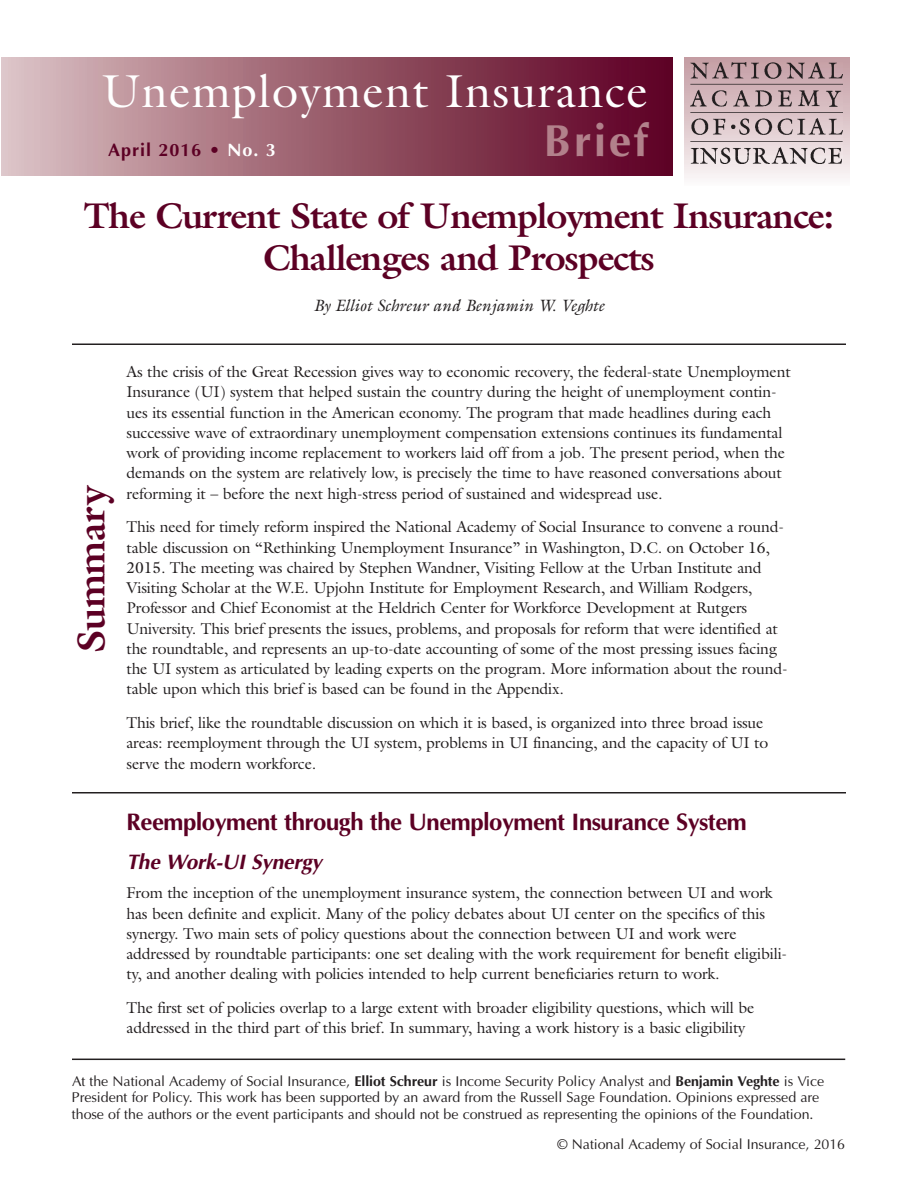
<style>
.page{position:relative;width:918px;height:1188px;background:#fff}
.page>*{position:absolute;margin:0;border:0;box-sizing:border-box;transform-origin:0 0}
.t1{font:46.5px "Galliard";letter-spacing:.03em;color:#fff}
.t2{font:700 45px "Optima";letter-spacing:.055em;color:#b2818b}
.t3{font:700 39px "Galliard";letter-spacing:-.02em;color:#5c0024}
.t4{font:700 36px/42px "Galliard";letter-spacing:-.03em;color:#5c0024;text-align:center}
.t5{font:700 24px "Optima";letter-spacing:-.02em;color:#5c0024}
.t6{font:italic 700 21px "Optima";letter-spacing:-.01em;color:#5c0024}
.t7{font:700 18px "Optima";letter-spacing:.055em;color:#5c0024}
.t8{font:italic 16.5px "Galliard";color:#231f20}
.t9{font:15.75px/20.2px "Galliard";letter-spacing:-.01em;color:#231f20}
.t10{font:14.25px/16.5px "Optima";letter-spacing:-.005em;color:#231f20}
.s1{color:#fff}
.s2{font-weight:700}
</style>
<div class="page">
<svg style="left:684px;top:58px;width:165px;height:120px"></svg>
<img style="left:691px;top:63px;width:151px;height:100px">
<div style="left:1px;top:57px;width:671px;height:119px;background:linear-gradient(to right,#dabfbf,#59001c)"></div>
<hr style="left:72px;top:1059px;width:773px;height:1px;background:#231f20">
<hr style="left:72px;top:344px;width:774px;height:1px;background:#231f20">
<hr style="left:72px;top:792px;width:774px;height:2px;background:#231f20">
<h1 class="t1" style="left:102px;top:63px;width:548px">Unemployment Insurance</h1>
<h2 class="t2" style="left:544px;top:114px;width:106px">Brief</h2>
<p class="t7" style="left:108px;top:139px;width:169px">April 2016 • <span class="s1">No. 3</span></p>
<h3 class="t4" style="left:84px;top:195px;width:752px">The Current State of Unemployment Insurance:<br>Challenges and Prospects</h3>
<p class="t8" style="left:314px;top:296px;width:292px">By Elliot Schreur and Benjamin W. Veghte</p>
<h3 class="t3" style="left:68px;top:653px;width:169px;rotate:-90deg">Summary</h3>
<p class="t9" style="left:127px;top:362px;width:666px">As the crisis of the Great Recession gives way to economic recovery, the federal-state Unemployment Insurance (UI) system that helped sustain the country during the height of unemployment contin&shy;ues its essential function in the American economy. The program that made headlines during each successive wave of extraordinary unemployment compensation extensions continues its fundamental work of providing income replacement to workers laid off from a job. The present period, when the demands on the system are relatively low, is precisely the time to have reasoned conversations about reforming it – before the next high-stress period of sustained and widespread use.</p>
<p class="t9" style="left:127px;top:517px;width:663px">This need for timely reform inspired the National Academy of Social Insurance to convene a round&shy;table discussion on “Rethinking Unemployment Insurance” in Washington, D.C. on October 16, 2015. The meeting was chaired by Stephen Wandner, Visiting Fellow at the Urban Institute and Visiting Scholar at the W.E. Upjohn Institute for Employment Research, and William Rodgers, Professor and Chief Economist at the Heldrich Center for Workforce Development at Rutgers University. This brief presents the issues, problems, and proposals for reform that were identified at the roundtable, and represents an up-to-date accounting of some of the most pressing issues facing the UI system as articulated by leading experts on the program. More information about the round&shy;table upon which this brief is based can be found in the Appendix.</p>
<p class="t9" style="left:127px;top:713px;width:643px">This brief, like the roundtable discussion on which it is based, is organized into three broad issue areas: reemployment through the UI system, problems in UI financing, and the capacity of UI to serve the modern workforce.</p>
<h3 class="t5" style="left:127px;top:808px;width:622px">Reemployment through the Unemployment Insurance System</h3>
<h3 class="t6" style="left:127px;top:850px;width:197px">The Work-UI Synergy</h3>
<p class="t9" style="left:127px;top:883px;width:662px">From the inception of the unemployment insurance system, the connection between UI and work has been definite and explicit. Many of the policy debates about UI center on the specifics of this synergy. Two main sets of policy questions about the connection between UI and work were addressed by roundtable participants: one set dealing with the work requirement for benefit eligibili&shy;ty, and another dealing with policies intended to help current beneficiaries return to work.</p>
<p class="t9" style="left:127px;top:998px;width:629px">The first set of policies overlap to a large extent with broader eligibility questions, which will be addressed in the third part of this brief. In summary, having a work history is a basic eligibility</p>
<p class="t10" style="left:72px;top:1072px;width:754px">At the National Academy of Social Insurance, <span class="s2">Elliot Schreur</span> is Income Security Policy Analyst and <span class="s2">Benjamin Veghte</span> is Vice<br>President for Policy. This work has been supported by an award from the Russell Sage Foundation. Opinions expressed are those of the authors or the event participants and should not be construed as representing the opinions of the Foundation.</p>
<p class="t10" style="left:557px;top:1135px;width:290px">© National Academy of Social Insurance, 2016</p>
</div>
